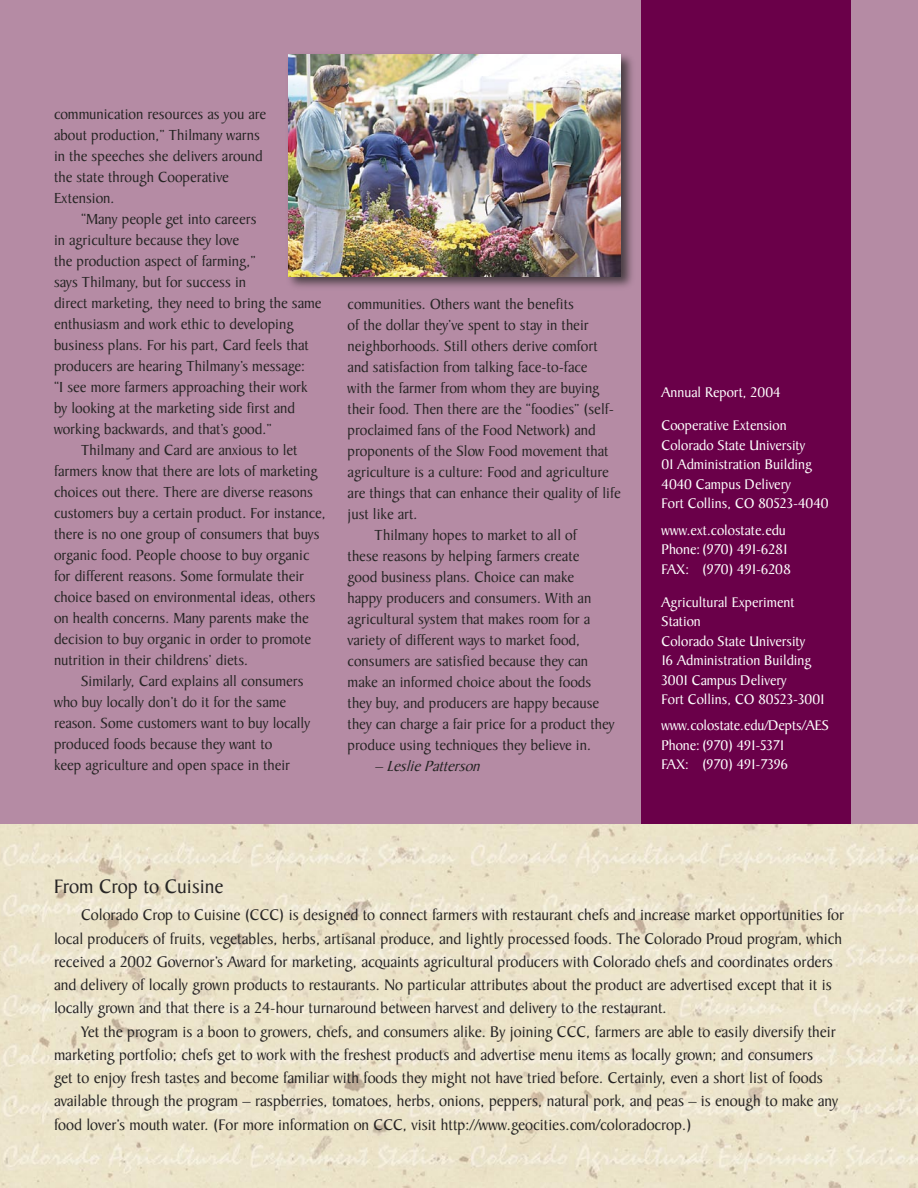
<style>
.page{position:relative;width:918px;height:1188px;background:#fff}
.page>*{position:absolute;margin:0;border:0;box-sizing:border-box;transform-origin:0 0}
.Sidebar_subhead{font:21px "Baker Signet";color:#272525}
.sidebar_text{font:16.5px/23.2px "Baker Signet";color:#272525}
.body_text{font:15.75px/21px "Baker Signet";color:#272525}
.byline{font:italic 15.75px "Baker Signet";color:#272525}
.address{font:15px/19.5px "Baker Signet";color:#fff}
</style>
<div class="page">
<img style="left:0;top:824px;width:918px;height:364px">
<div style="left:0;top:0;width:918px;height:824px;background:#b58ba4"></div>
<div style="left:641px;top:0;width:209px;height:824px;background:#6a0049"></div>
<div style="left:284px;top:50px;width:353px;height:242px;background:#272525;opacity:.75"></div>
<img style="left:288px;top:54px;width:333px;height:223px">
<p class="body_text" style="left:54px;top:104px;width:214px">communication resources as you are about production,” Thilmany warns in the speeches she delivers around the state through Cooperative<br>Extension.</p>
<p class="body_text" style="left:54px;top:209px;width:269px;text-indent:27px">“Many people get into careers<br>in agriculture because they love<br>the production aspect of farming,”<br>says Thilmany, but for success in<br>direct marketing, they need to bring the same enthusiasm and work ethic to developing business plans. For his part, Card feels that producers are hearing Thilmany’s message:<br>“I see more farmers approaching their work by looking at the marketing side first and working backwards, and that’s good.”</p>
<p class="body_text" style="left:54px;top:440px;width:274px;text-indent:27px">Thilmany and Card are anxious to let farmers know that there are lots of marketing choices out there. There are diverse reasons customers buy a certain product. For instance, there is no one group of consumers that buys organic food. People choose to buy organic for different reasons. Some formulate their choice based on environmental ideas, others on health concerns. Many parents make the decision to buy organic in order to promote nutrition in their childrens’ diets.</p>
<p class="body_text" style="left:54px;top:671px;width:258px;text-indent:27px">Similarly, Card explains all consumers who buy locally don’t do it for the same reason. Some customers want to buy locally produced foods because they want to<br>keep agriculture and open space in their</p>
<p class="body_text" style="left:348px;top:294px;width:275px">communities. Others want the benefits<br>of the dollar they’ve spent to stay in their neighborhoods. Still others derive comfort and satisfaction from talking face-to-face<br>with the farmer from whom they are buying their food. Then there are the “foodies” (self&shy;proclaimed fans of the Food Network) and proponents of the Slow Food movement that agriculture is a culture: Food and agriculture are things that can enhance their quality of life just like art.</p>
<p class="body_text" style="left:348px;top:525px;width:269px;text-indent:27px">Thilmany hopes to market to all of<br>these reasons by helping farmers create<br>good business plans. Choice can make<br>happy producers and consumers. With an agricultural system that makes room for a variety of different ways to market food, consumers are satisfied because they can make an informed choice about the foods they buy, and producers are happy because they can charge a fair price for a product they produce using techniques they believe in.</p>
<p class="byline" style="left:375px;top:757px;width:111px">–LesliePatterson</p>
<p class="address" style="left:662px;top:383px;width:121px">Annual Report, 2004</p>
<p class="address" style="left:662px;top:416px;width:127px">Cooperative Extension</p>
<p class="address" style="left:662px;top:436px;width:145px">Colorado State University</p>
<p class="address" style="left:662px;top:455px;width:152px">01 Administration Building</p>
<p class="address" style="left:662px;top:475px;width:131px">4040 Campus Delivery</p>
<p class="address" style="left:662px;top:494px;width:169px">Fort Collins, CO 80523-4040</p>
<p class="address" style="left:662px;top:521px;width:126px">www.ext.colostate.edu</p>
<p class="address" style="left:662px;top:540px;width:128px">Phone: (970) 491-6281</p>
<p class="address" style="left:662px;top:560px;width:131px">FAX: (970) 491-6208</p>
<p class="address" style="left:662px;top:593px;width:145px">Agricultural Experiment<br>Station<br>Colorado State University</p>
<p class="address" style="left:662px;top:651px;width:151px">16 Administration Building</p>
<p class="address" style="left:662px;top:671px;width:127px">3001 Campus Delivery</p>
<p class="address" style="left:662px;top:690px;width:165px">Fort Collins, CO 80523-3001</p>
<p class="address" style="left:662px;top:716px;width:169px">www.colostate.edu/Depts/AES</p>
<p class="address" style="left:662px;top:736px;width:124px">Phone: (970) 491-5371</p>
<p class="address" style="left:662px;top:755px;width:128px">FAX: (970) 491-7396</p>
<p class="Sidebar_subhead" style="left:54px;top:875px;width:171px">From Crop to Cuisine</p>
<p class="sidebar_text" style="left:54px;top:904px;width:792px;text-indent:27px">Colorado Crop to Cuisine (CCC) is designed to connect farmers with restaurant chefs and increase market opportunities for local producers of fruits, vegetables, herbs, artisanal produce, and lightly processed foods. The Colorado Proud program, which received a 2002 Governor’s Award for marketing, acquaints agricultural producers with Colorado chefs and coordinates orders and delivery of locally grown products to restaurants. No particular attributes about the product are advertised except that it is locally grown and that there is a 24-hour turnaround between harvest and delivery to the restaurant.</p>
<p class="sidebar_text" style="left:54px;top:1020px;width:786px;text-indent:27px">Yet the program is a boon to growers, chefs, and consumers alike. By joining CCC, farmers are able to easily diversify their marketing portfolio; chefs get to work with the freshest products and advertise menu items as locally grown; and consumers<br>get to enjoy fresh tastes and become familiar with foods they might not have tried before. Certainly, even a short list of foods available through the program – raspberries, tomatoes, herbs, onions, peppers, natural pork, and peas – is enough to make any food lover’s mouth water. (For more information on CCC, visit http://www.geocities.com/coloradocrop.)</p>
</div>
